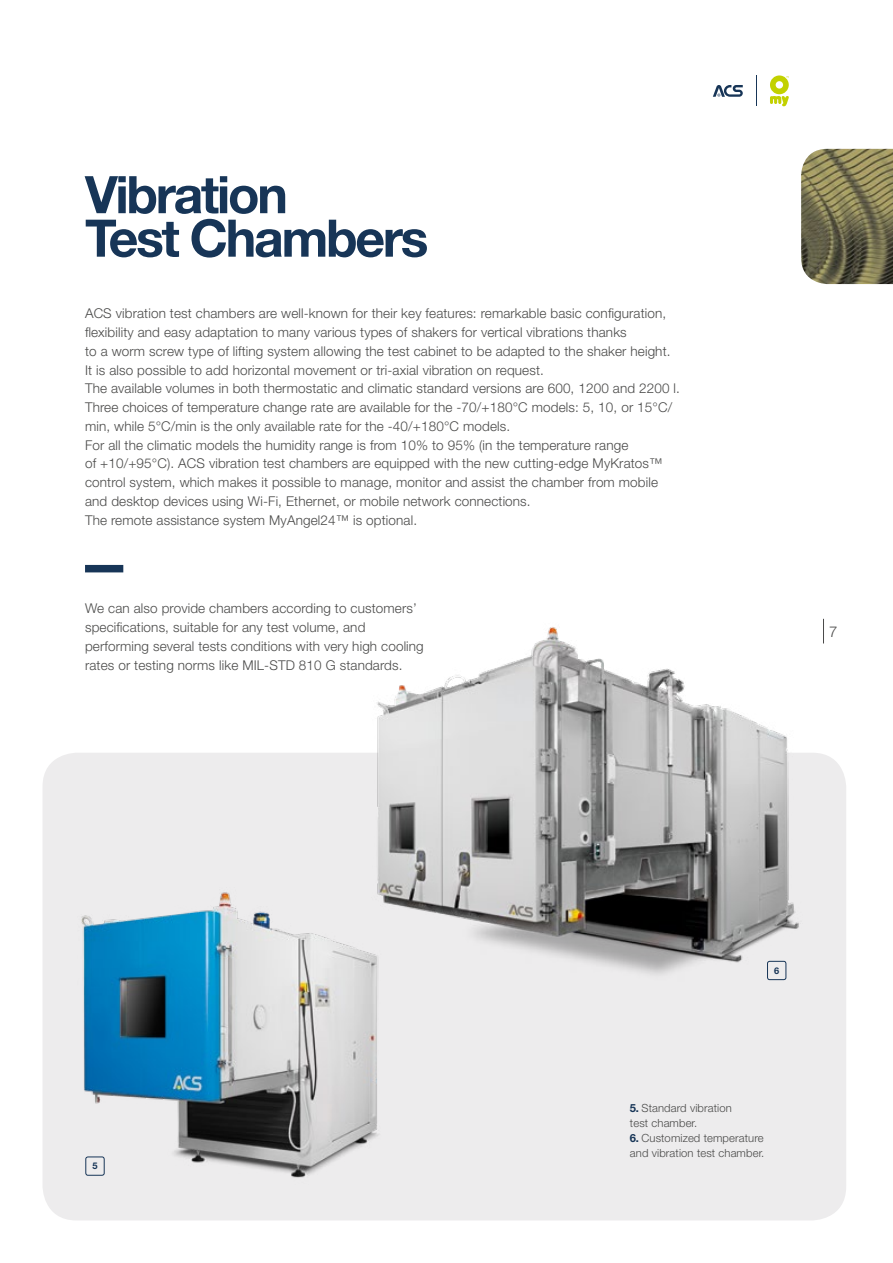
<style>
.page{position:relative;width:893px;height:1263px;background:#fff}
.page>*{position:absolute;margin:0;border:0;box-sizing:border-box;transform-origin:0 0}
.t1{font:700 51.75px/43.5px "Helvetica Neue LT Std";letter-spacing:-.045em;color:#173557}
.t2{font:300 15px "Helvetica Neue LT Std";color:#4a4a49}
.t3{font:300 13.5px/18.8px "Helvetica Neue LT Std";letter-spacing:.01em;color:#4a4a49}
.t4{font:300 11.25px/15px "Helvetica Neue LT Std";letter-spacing:.01em;color:#4a4a49}
.t5{font:700 9.15px "Helvetica Neue LT Std";color:#173557}
.s1{font-weight:700;color:#173557}
</style>
<div class="page">
<svg style="left:770px;top:75px;width:19px;height:31px"></svg>
<svg style="left:713px;top:85px;width:30px;height:12px"></svg>
<hr style="left:756px;top:75px;width:1px;height:31px;background:#173557">
<div style="left:43px;top:753px;width:803px;height:467px;background:#edeced;border-radius:34px"></div>
<img style="left:801px;top:149px;width:92px;height:135px">
<div style="left:85px;top:565px;width:38px;height:7px;background:#173557"></div>
<img style="left:81px;top:892px;width:298px;height:286px">
<div style="left:86px;top:1157px;width:18px;height:18px;border:1px solid #173557;border-radius:2px"></div>
<img style="left:317px;top:618px;width:527px;height:384px">
<svg style="left:823px;top:619px;width:1px;height:24px"></svg>
<h1 class="t1" style="left:85px;top:172px;width:345px">Vibration<br>Test Chambers</h1>
<p class="t3" style="left:85px;top:304px;width:596px">ACS vibration test chambers are well-known for their key features: remarkable basic configuration, flexibility and easy adaptation to many various types of shakers for vertical vibrations thanks<br>to a worm screw type of lifting system allowing the test cabinet to be adapted to the shaker height.<br>It is also possible to add horizontal movement or tri-axial vibration on request.<br>The available volumes in both thermostatic and climatic standard versions are 600, 1200 and 2200 l.<br>Three choices of temperature change rate are available for the -70/+180°C models: 5, 10, or 15°C/ min, while 5°C/min is the only available rate for the -40/+180°C models.<br>For all the climatic models the humidity range is from 10% to 95% (in the temperature range<br>of +10/+95°C). ACS vibration test chambers are equipped with the new cutting-edge MyKratos™ control system, which makes it possible to manage, monitor and assist the chamber from mobile and desktop devices using Wi-Fi, Ethernet, or mobile network connections.<br>The remote assistance system MyAngel24™ is optional.</p>
<p class="t3" style="left:85px;top:599px;width:340px">We can also provide chambers according to customers’ specifications, suitable for any test volume, and performing several tests conditions with very high cooling rates or testing norms like MIL-STD 810 G standards.</p>
<p class="t2" style="left:829px;top:623px;width:10px">7</p>
<p class="t5" style="left:92px;top:1160px;width:7px">5</p>
<p class="t5" style="left:774px;top:965px;width:7px">6</p>
<p class="t4" style="left:630px;top:1100px;width:103px"><span class="s1">5.</span> Standard vibration test chamber.</p>
<p class="t4" style="left:630px;top:1130px;width:136px"><span class="s1">6.</span> Customized temperature and vibration test chamber.</p>
</div>
